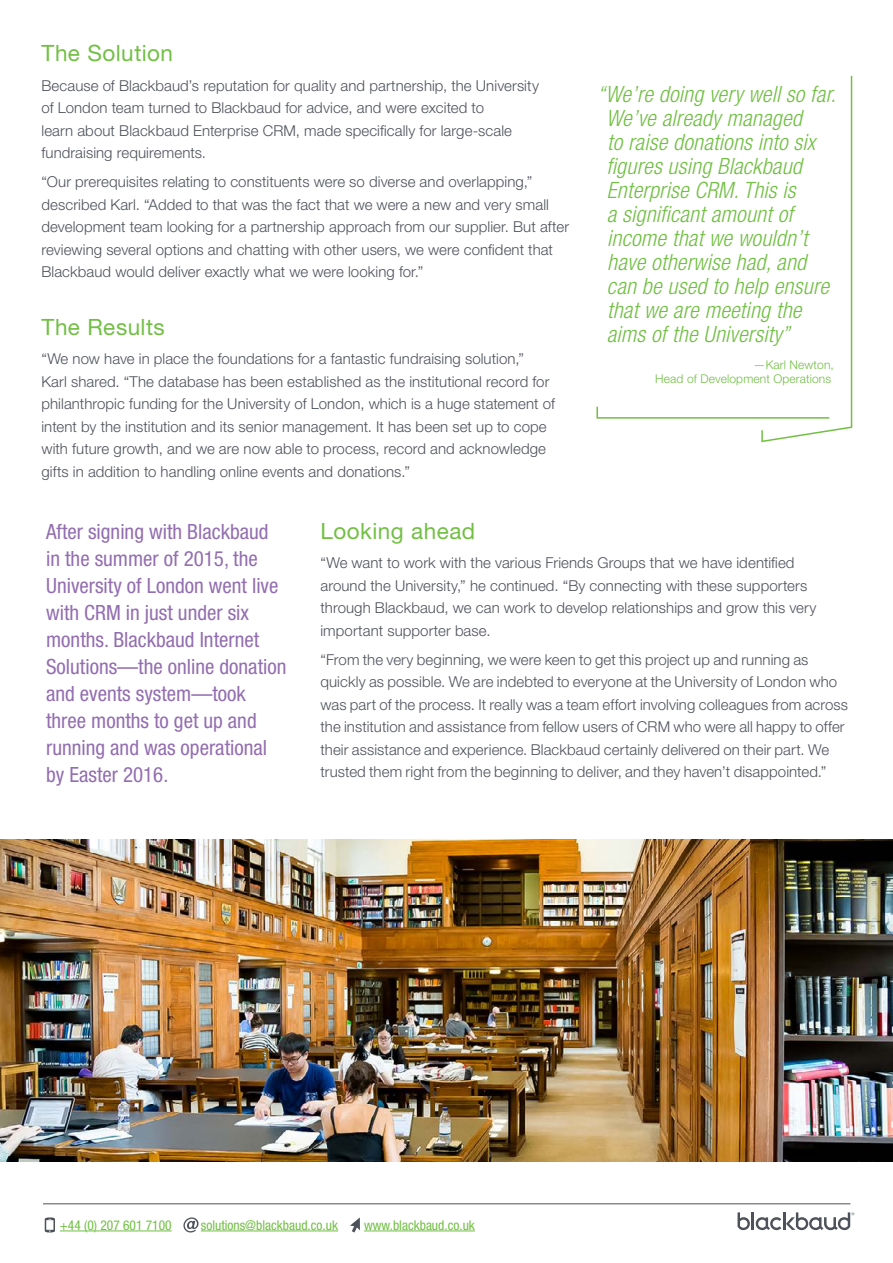
<style>
.page{position:relative;width:893px;height:1263px;background:#fff}
.page>*{position:absolute;margin:0;border:0;box-sizing:border-box;transform-origin:0 0}
.t1{font:italic 300 condensed 22.5px/24px "Helvetica Neue LT Std";letter-spacing:.01em;color:#72bf44}
.t2{font:22.5px "Helvetica Neue LT Std";letter-spacing:.02em;color:#72bf44}
.t3{font:condensed 21px/27px "Helvetica Neue LT Std";color:#936eb0}
.t4{font:300 15px/22.5px "Helvetica Neue LT Std";letter-spacing:.005em;color:#4d525a}
.t5{font:condensed 13.5px "Helvetica Neue LT Std";color:#72bf44}
.t6{font:300 12px/13.5px "Helvetica Neue LT Std";letter-spacing:.01em;color:#72bf44;text-align:right}
</style>
<div class="page">
<img style="left:0;top:839px;width:893px;height:322px">
<svg style="left:596px;top:75px;width:257px;height:368px"></svg>
<svg style="left:737px;top:1212px;width:117px;height:18px"></svg>
<svg style="left:183px;top:1217px;width:16px;height:15px"></svg>
<svg style="left:350px;top:1217px;width:10px;height:15px"></svg>
<svg style="left:45px;top:1217px;width:10px;height:15px"></svg>
<hr style="left:43px;top:1203px;width:807px;height:1px;background:#4d525a">
<hr style="left:60px;top:1230px;width:112px;height:1px;background:#72bf44">
<hr style="left:201px;top:1230px;width:137px;height:1px;background:#72bf44">
<hr style="left:364px;top:1230px;width:111px;height:1px;background:#72bf44">
<h1 class="t2" style="left:41px;top:40px;width:133px">The Solution</h1>
<p class="t4" style="left:41px;top:74px;width:499px">Because of Blackbaud’s reputation for quality and partnership, the University of London team turned to Blackbaud for advice, and were excited to<br>learn about Blackbaud Enterprise CRM, made specifically for large-scale fundraising requirements.</p>
<p class="t4" style="left:41px;top:170px;width:529px">“Our prerequisites relating to constituents were so diverse and overlapping,” described Karl. “Added to that was the fact that we were a new and very small development team looking for a partnership approach from our supplier. But after reviewing several options and chatting with other users, we were confident that Blackbaud would deliver exactly what we were looking for.”</p>
<h1 class="t2" style="left:41px;top:314px;width:125px">The Results</h1>
<p class="t4" style="left:41px;top:347px;width:515px">“We now have in place the foundations for a fantastic fundraising solution,”<br>Karl shared. “The database has been established as the institutional record for philanthropic funding for the University of London, which is a huge statement of intent by the institution and its senior management. It has been set up to cope with future growth, and we are now able to process, record and acknowledge gifts in addition to handling online events and donations.”</p>
<p class="t1" style="left:606px;top:83px;width:231px;text-indent:-9px">“We’re doing very well so far.<br>We’ve already managed<br>to raise donations into six figures using Blackbaud<br>Enterprise CRM. This is<br>a significant amount of income that we wouldn’t have otherwise had, and can be used to help ensure that we are meeting the aims of the University”</p>
<p class="t6" style="left:655px;top:358px;width:180px">—Karl Newton,<br>Head of Development Operations</p>
<p class="t3" style="left:46px;top:518px;width:242px">After signing with Blackbaud in the summer of 2015, the<br>University of London went live with CRM in just under six months. Blackbaud Internet<br>Solutions—the online donation and events system—took three months to get up and running and was operational by Easter 2016.</p>
<h1 class="t2" style="left:320px;top:517px;width:156px">Looking ahead</h1>
<p class="t4" style="left:320px;top:551px;width:497px">“We want to work with the various Friends Groups that we have identified around the University,” he continued. “By connecting with these supporters through Blackbaud, we can work to develop relationships and grow this very important supporter base.</p>
<p class="t4" style="left:320px;top:648px;width:529px">“From the very beginning, we were keen to get this project up and running as quickly as possible. We are indebted to everyone at the University of London who was part of the process. It really was a team effort involving colleagues from across the institution and assistance from fellow users of CRM who were all happy to offer their assistance and experience. Blackbaud certainly delivered on their part. We trusted them right from the beginning to deliver, and they haven’t disappointed.”</p>
<p class="t5" style="left:60px;top:1217px;width:113px">+44 (0) 207 601 7100</p>
<p class="t5" style="left:201px;top:1217px;width:139px">solutions@blackbaud.co.uk</p>
<p class="t5" style="left:364px;top:1217px;width:112px">www.blackbaud.co.uk</p>
</div>
